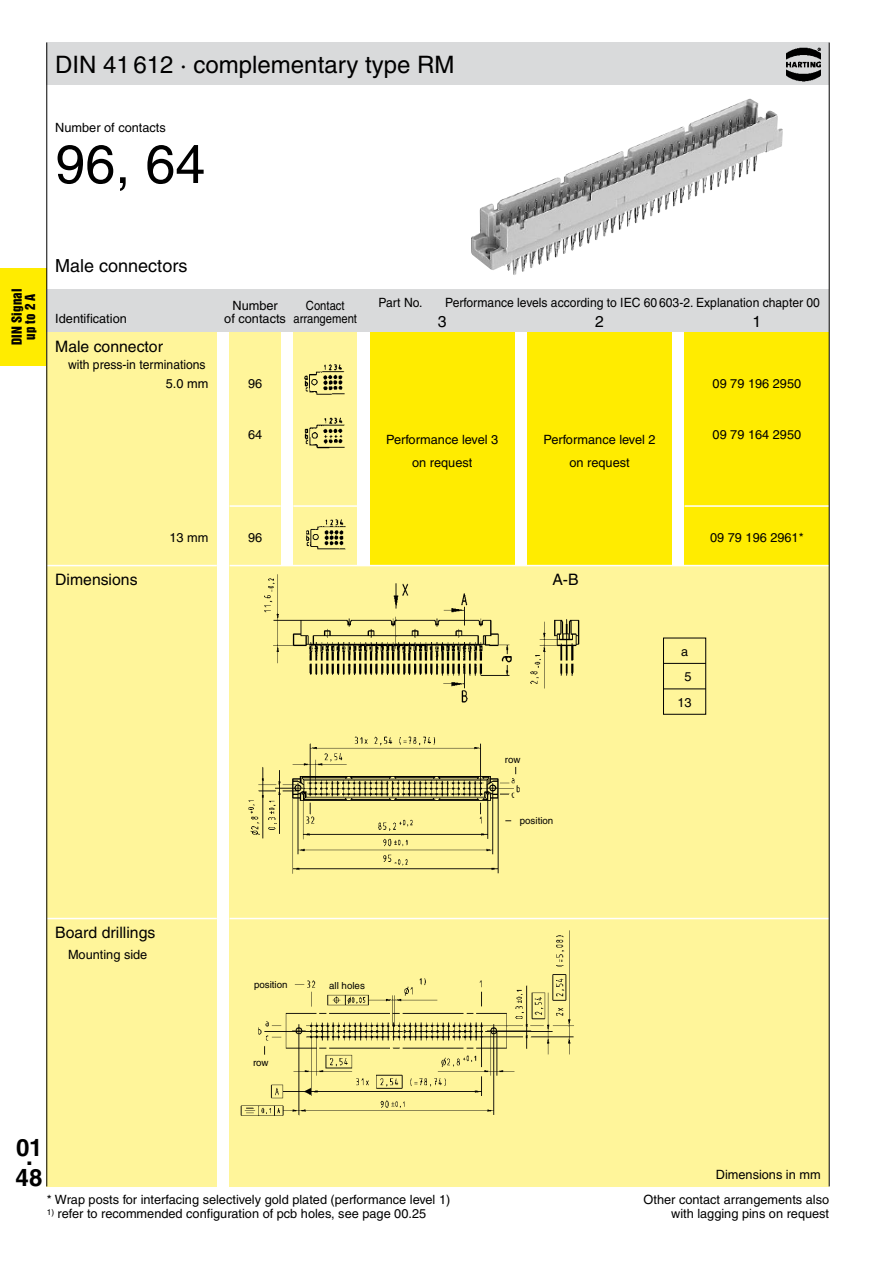
<style>
.page{position:relative;width:893px;height:1263px;background:#fff}
.page>*{position:absolute;margin:0;border:0;box-sizing:border-box;transform-origin:0 0}
.t1{font:54px "Helvetica";color:#000}
.t2{font:24px "Helvetica";color:#000}
.t3{font:700 24px/30px "Helvetica";color:#000}
.t4{font:18px "Helvetica";color:#000}
.t5{font:15.75px "Helvetica";color:#000}
.t6{font:12.75px/25.5px "Helvetica";color:#000;text-align:center}
.t7{font:12.75px "Helvetica";color:#000;scale:.95 1}
.t8{font:12.75px/13.5px "Helvetica Inserat";letter-spacing:.015em;color:#000;text-align:center}
.t9{font:12.75px "Helvetica";color:#000;scale:.88 1}
.t10{font:9.75px "Helvetica";color:#000}
</style>
<div class="page">
<div style="left:0;top:268px;width:47px;height:98px;background:#ffec00"></div>
<div style="left:47px;top:43px;width:782px;height:42px;background:#d9dadb"></div>
<div style="left:47px;top:289px;width:782px;height:43px;background:#d9dadb"></div>
<div style="left:47px;top:332px;width:170px;height:854px;background:#fff59a"></div>
<div style="left:230px;top:566px;width:599px;height:620px;background:#fff59a"></div>
<img style="left:248px;top:736px;width:272px;height:138px">
<img style="left:240px;top:930px;width:334px;height:186px">
<img style="left:264px;top:574px;width:316px;height:129px">
<div style="left:230px;top:332px;width:51px;height:234px;background:#fff59a"></div>
<div style="left:293px;top:332px;width:64px;height:234px;background:#fff59a"></div>
<div style="left:370px;top:332px;width:144px;height:234px;background:#ffec00"></div>
<div style="left:527px;top:332px;width:145px;height:234px;background:#ffec00"></div>
<div style="left:685px;top:332px;width:144px;height:234px;background:#ffec00"></div>
<img style="left:787px;top:47px;width:33px;height:34px">
<hr style="left:230px;top:505px;width:51px;height:2px;background:#fff">
<hr style="left:293px;top:505px;width:64px;height:2px;background:#fff">
<hr style="left:685px;top:505px;width:144px;height:2px;background:#fff">
<hr style="left:230px;top:565px;width:599px;height:1px;background:#fff">
<hr style="left:47px;top:565px;width:170px;height:1px;background:#fff">
<hr style="left:230px;top:918px;width:599px;height:1px;background:#fff">
<hr style="left:47px;top:918px;width:170px;height:1px;background:#fff">
<img style="left:471px;top:99px;width:278px;height:176px">
<hr style="left:46px;top:43px;width:1px;height:1143px;background:#000">
<hr style="left:829px;top:43px;width:1px;height:1143px;background:#000">
<img style="left:306px;top:519px;width:39px;height:31px">
<img style="left:304px;top:417px;width:41px;height:32px">
<img style="left:304px;top:364px;width:41px;height:31px">
<div style="left:663px;top:638px;width:43px;height:76px;border:1px solid #000"></div>
<hr style="left:663px;top:663px;width:43px;height:1px;background:#000">
<hr style="left:663px;top:689px;width:43px;height:1px;background:#000">
<div style="left:415px;top:974px;width:31px;height:25px;background:#fff59a"></div>
<svg style="left:419px;top:978px;width:7px;height:8px"></svg>
<h2 class="t2" style="left:55px;top:50px;width:401px">DIN 41 612 · complementary type RM</h2>
<p class="t6" style="left:55px;top:115px;width:112px">Number of contacts</p>
<h1 class="t1" style="left:55px;top:133px;width:152px">96, 64</h1>
<p class="t8" style="left:10px;top:345px;width:58px;rotate:-90deg">DIN Signal up to 2 A</p>
<h3 class="t4" style="left:55px;top:256px;width:134px">Male connectors</h3>
<p class="t6" style="left:232px;top:292px;width:47px">Number</p>
<p class="t9" style="left:306px;top:298px;width:45px">Contact</p>
<p class="t6" style="left:55px;top:306px;width:73px">Identification</p>
<p class="t6" style="left:224px;top:306px;width:134px">of contacts arrangement</p>
<p class="t5" style="left:55px;top:337px;width:109px">Male connector</p>
<p class="t7" style="left:68px;top:357px;width:146px">with press-in terminations</p>
<p class="t7" style="left:378px;top:295px;width:48px">Part No.</p>
<p class="t7" style="left:445px;top:295px;width:396px">Performance levels according to IEC 60 603-2. Explanation chapter 00</p>
<p class="t5" style="left:438px;top:313px;width:10px">3</p>
<p class="t5" style="left:595px;top:313px;width:10px">2</p>
<p class="t5" style="left:752px;top:313px;width:10px">1</p>
<p class="t6" style="left:166px;top:370px;width:44px">5.0 mm</p>
<p class="t6" style="left:248px;top:370px;width:16px">96</p>
<p class="t6" style="left:713px;top:370px;width:90px">09 79 196 2950</p>
<p class="t6" style="left:248px;top:421px;width:16px">64</p>
<p class="t6" style="left:713px;top:421px;width:90px">09 79 164 2950</p>
<p class="t6" style="left:386px;top:427px;width:113px;line-height:23.4px">Performance level 3 on request</p>
<p class="t6" style="left:544px;top:427px;width:113px;line-height:23.4px">Performance level 2 on request</p>
<p class="t5" style="left:55px;top:571px;width:84px">Dimensions</p>
<p class="t6" style="left:169px;top:524px;width:40px">13 mm</p>
<p class="t6" style="left:248px;top:524px;width:16px">96</p>
<p class="t6" style="left:710px;top:524px;width:95px">09 79 196 2961*</p>
<p class="t5" style="left:552px;top:571px;width:28px">A-B</p>
<p class="t10" style="left:505px;top:754px;width:17px">row</p>
<p class="t10" style="left:520px;top:815px;width:35px">position</p>
<p class="t6" style="left:677px;top:638px;width:16px">a<br>5<br>13</p>
<p class="t5" style="left:55px;top:924px;width:102px">Board drillings</p>
<p class="t6" style="left:68px;top:942px;width:81px">Mounting side</p>
<h2 class="t3" style="left:16px;top:1132px;width:28px">0 1.<br>48</h2>
<p class="t10" style="left:254px;top:978px;width:35px">position</p>
<p class="t10" style="left:329px;top:980px;width:37px">all holes</p>
<p class="t10" style="left:253px;top:1057px;width:17px">row</p>
<p class="t6" style="left:716px;top:1161px;width:106px">Dimensions in mm</p>
<p class="t6" style="left:47px;top:1187px;width:405px">* Wrap posts for interfacing selectively gold plated (performance level 1)</p>
<p class="t6" style="left:47px;top:1201px;width:381px"><sup>1)</sup> refer to recommended configuration of pcb holes, see page 00.25</p>
<p class="t6" style="left:644px;top:1192px;width:187px;line-height:14.2px;text-align:right">Other contact arrangements also with lagging pins on request</p>
</div>
